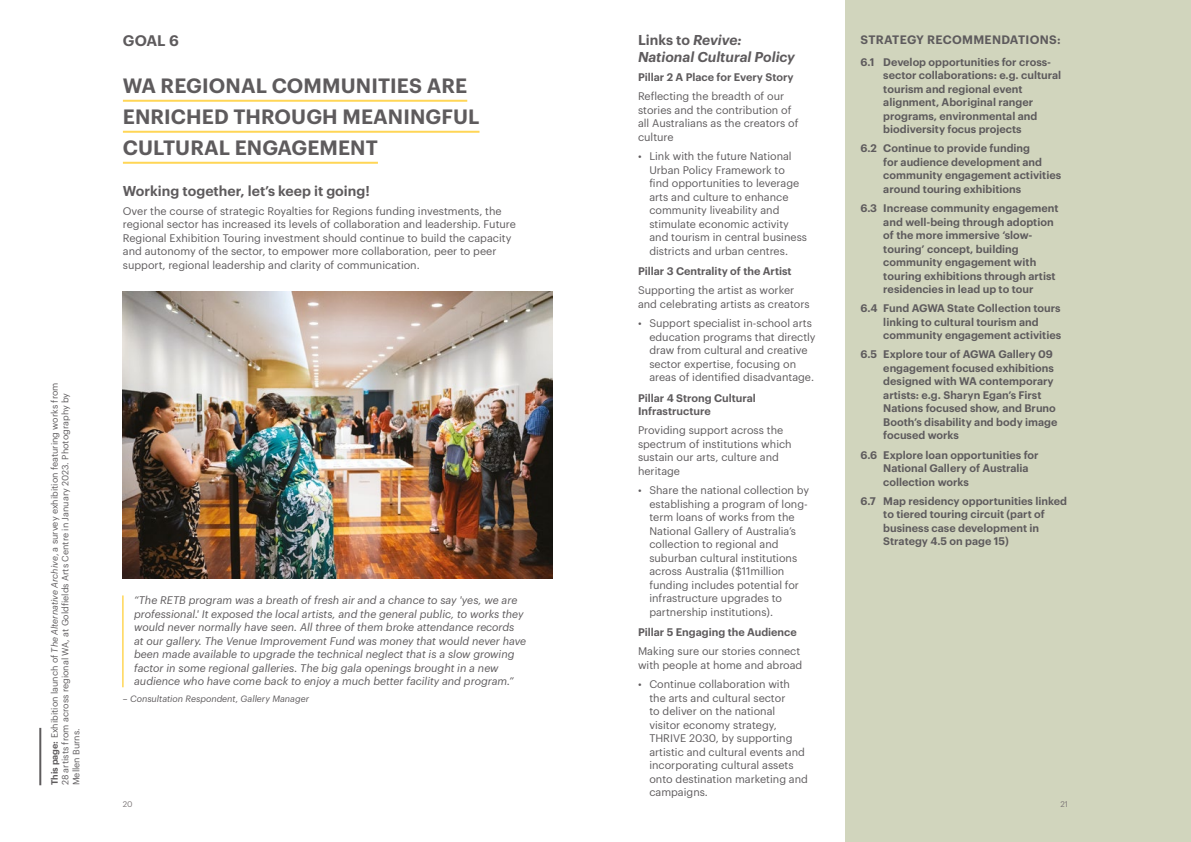
<style>
.page{position:relative;width:1191px;height:842px;background:#fff}
.page>*{position:absolute;margin:0;border:0;box-sizing:border-box;transform-origin:0 0}
.t1{font:600 20.3px/31px "Graphik";letter-spacing:.005em;color:#5e5b5d}
.t2{font:600 15px "Graphik";color:#5e5b5d}
.t3{font:italic 600 14px/16.8px "Graphik";color:#5e5b5d}
.t4{font:600 14px "Graphik";color:#5e5b5d}
.t5{font:600 12px "Graphik";letter-spacing:.025em;color:#5e5b5d}
.t6{font:10.8px/13.5px "Graphik";color:#5e5b5d}
.t7{font:600 10.8px/13.5px "Graphik";color:#5e5b5d}
.t8{font:italic 10.8px/13.5px "Graphik";color:#5e5b5d}
.t9{font:9px/10.8px "Graphik";color:#5e5b5d}
.t10{font:italic 9px "Graphik";color:#5e5b5d}
.t11{font:8px "Graphik";color:#7b7576}
.s1{font-weight:600}
.s2{font-style:italic}
.s3{font-style:normal}
</style>
<div class="page">
<div style="left:845px;top:0;width:346px;height:842px;background:#d1d5bd"></div>
<hr style="left:123px;top:100px;width:344px;height:2px;background:#ffd656">
<hr style="left:123px;top:131px;width:356px;height:2px;background:#ffd656">
<hr style="left:123px;top:162px;width:255px;height:2px;background:#ffd656">
<hr style="left:122px;top:595px;width:2px;height:92px;background:#ffd656">
<img style="left:123px;top:292px;width:430px;height:286px">
<hr style="left:39px;top:728px;width:2px;height:57px;background:#5e5b5d">
<p class="t9" style="left:48px;top:785px;width:404px;rotate:-90deg"><span class="s1">This page:</span> Exhibition launch of <span class="s2">The Alternative Archive</span>, a survey exhibition featuring works from<br>28 artists from across regional WA, at Goldfields Arts Centre in January 2023. Photography by<br>Mellen Burns.</p>
<h2 class="t2" style="left:123px;top:29px;width:57px">GOAL 6</h2>
<h1 class="t1" style="left:123px;top:68px;width:358px">WA REGIONAL COMMUNITIES ARE<br>ENRICHED THROUGH MEANINGFUL<br>CULTURAL ENGAGEMENT</h1>
<p class="t4" style="left:123px;top:180px;width:248px">Working together, let’s keep it going!</p>
<p class="t6" style="left:123px;top:203px;width:394px">Over the course of strategic Royalties for Regions funding investments, the regional sector has increased its levels of collaboration and leadership. Future Regional Exhibition Touring investment should continue to build the capacity and autonomy of the sector, to empower more collaboration, peer to peer support, regional leadership and clarity of communication.</p>
<p class="t8" style="left:134px;top:593px;width:393px">“The RETB program was a breath of fresh air and a chance to say 'yes, we are professional.' It exposed the local artists, and the general public, to works they would never normally have seen. All three of them broke attendance records at our gallery. The Venue Improvement Fund was money that would never have been made available to upgrade the technical neglect that is a slow growing factor in some regional galleries. The big gala openings brought in a new audience who have come back to enjoy a much better facility and program.”</p>
<p class="t10" style="left:123px;top:691px;width:188px">– Consultation Respondent, Gallery Manager</p>
<p class="t3" style="left:638px;top:31px;width:158px"><span class="s3">Links to</span> Revive:<br>National Cultural Policy</p>
<p class="t7" style="left:638px;top:70px;width:157px">Pillar 2 A Place for Every Story</p>
<p class="t6" style="left:638px;top:89px;width:162px">Reflecting the breadth of our stories and the contribution of all Australians as the creators of culture</p>
<p class="t6" style="left:649px;top:149px;width:159px;text-indent:-11px">• Link with the future National<br>Urban Policy Framework to find opportunities to leverage arts and culture to enhance community liveability and stimulate economic activity and tourism in central business districts and urban centres.</p>
<p class="t7" style="left:638px;top:264px;width:155px">Pillar 3 Centrality of the Artist</p>
<p class="t6" style="left:638px;top:283px;width:173px">Supporting the artist as worker and celebrating artists as creators</p>
<p class="t6" style="left:649px;top:316px;width:168px;text-indent:-11px">• Support specialist in-school arts education programs that directly draw from cultural and creative sector expertise, focusing on areas of identified disadvantage.</p>
<p class="t7" style="left:638px;top:390px;width:119px">Pillar 4 Strong Cultural<br>Infrastructure</p>
<p class="t6" style="left:638px;top:423px;width:155px">Providing support across the spectrum of institutions which sustain our arts, culture and heritage</p>
<p class="t6" style="left:649px;top:482px;width:161px;text-indent:-11px">• Share the national collection by establishing a program of long&shy;term loans of works from the<br>National Gallery of Australia’s collection to regional and suburban cultural institutions across Australia ($11million funding includes potential for infrastructure upgrades to partnership institutions).</p>
<p class="t7" style="left:638px;top:624px;width:160px">Pillar 5 Engaging the Audience</p>
<p class="t6" style="left:638px;top:644px;width:166px">Making sure our stories connect with people at home and abroad</p>
<p class="t6" style="left:649px;top:676px;width:160px;text-indent:-11px">• Continue collaboration with the arts and cultural sector<br>to deliver on the national visitor economy strategy,<br>THRIVE 2030, by supporting artistic and cultural events and incorporating cultural assets onto destination marketing and campaigns.</p>
<p class="t5" style="left:860px;top:30px;width:201px">STRATEGY RECOMMENDATIONS:</p>
<p class="t7" style="left:883px;top:54px;width:179px;text-indent:-23px">6.1 Develop opportunities for cross&shy;sector collaborations: e.g. cultural tourism and regional event alignment, Aboriginal ranger programs, environmental and biodiversity focus projects</p>
<p class="t7" style="left:883px;top:141px;width:179px;text-indent:-23px">6.2 Continue to provide funding<br>for audience development and community engagement activities around touring exhibitions</p>
<p class="t7" style="left:883px;top:200px;width:177px;text-indent:-23px">6.3 Increase community engagement and well-being through adoption of the more immersive ‘slow&shy;touring’ concept, building community engagement with touring exhibitions through artist residencies in lead up to tour</p>
<p class="t7" style="left:883px;top:301px;width:179px;text-indent:-23px">6.4 Fund AGWA State Collection tours linking to cultural tourism and community engagement activities</p>
<p class="t7" style="left:883px;top:347px;width:176px;text-indent:-23px">6.5 Explore tour of AGWA Gallery 09 engagement focused exhibitions designed with WA contemporary artists: e.g. Sharyn Egan’s First<br>Nations focused show, and Bruno<br>Booth’s disability and body image focused works</p>
<p class="t7" style="left:883px;top:447px;width:157px;text-indent:-23px">6.6 Explore loan opportunities for<br>National Gallery of Australia collection works</p>
<p class="t7" style="left:883px;top:493px;width:185px;text-indent:-23px">6.7 Map residency opportunities linked to tiered touring circuit (part of business case development in<br>Strategy 4.5 on page 15)</p>
<p class="t11" style="left:123px;top:798px;width:11px">20</p>
<p class="t11" style="left:1060px;top:798px;width:9px">21</p>
</div>
